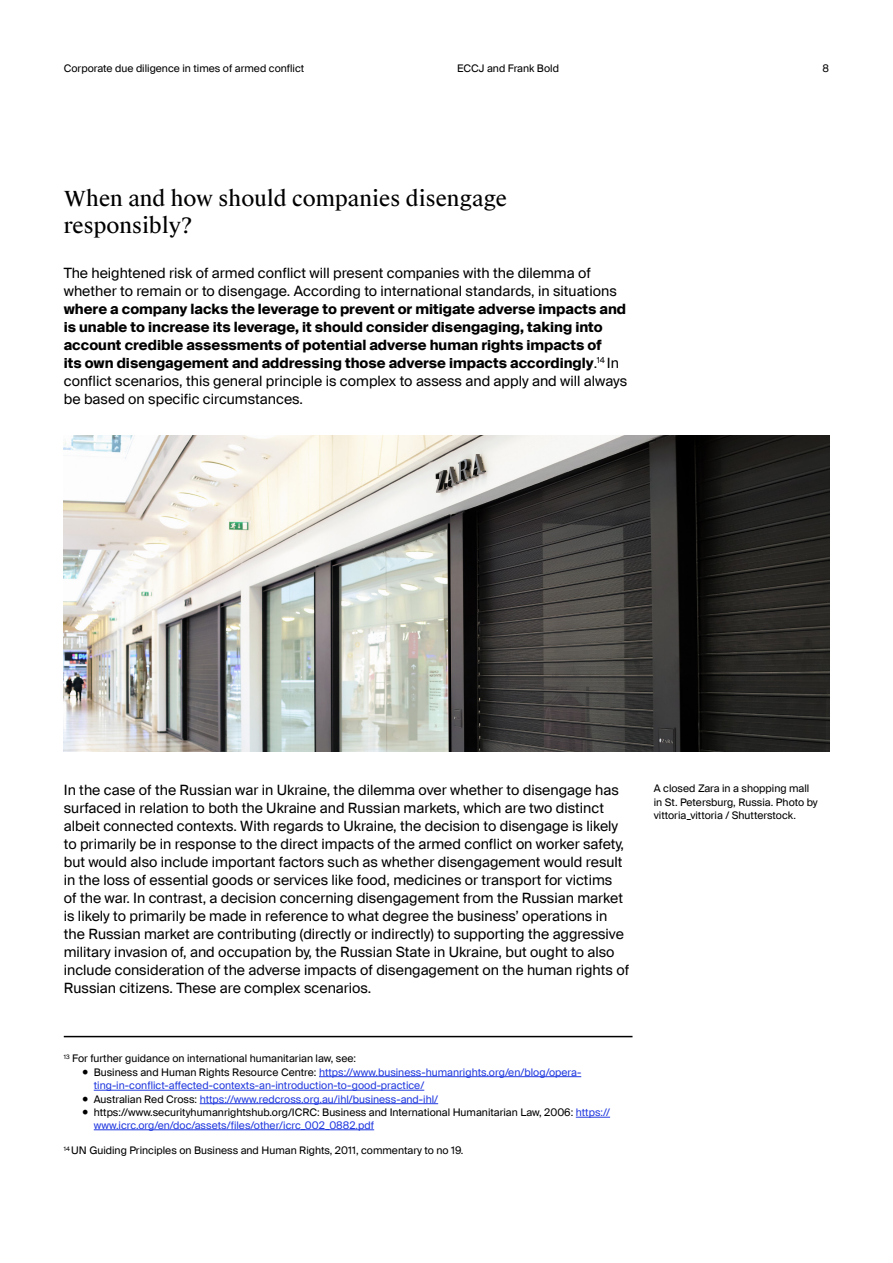
<style>
.page{position:relative;width:893px;height:1263px;background:#fff}
.page>*{position:absolute;margin:0;border:0;box-sizing:border-box;transform-origin:0 0}
.t1{font:21px/27px "Suisse Works";color:#000}
.t2{font:14.25px/18px "Suisse Intl";color:#000}
.t3{font:700 14.25px/18px "Suisse Intl";color:#000}
.t4{font:10.5px/13.5px "Suisse Intl";color:#000}
.t5{font:10.5px/13.5px "Suisse Intl";color:#223adf}
.s1{font-weight:400}
.s2{font-family:"Minion Pro";font-size:18px;color:#000}
.s3{color:#000}
.s4{font-family:"Minion Pro";font-size:18px}
.s5{color:#223adf}
</style>
<div class="page">
<hr style="left:319px;top:1076px;width:262px;height:1px;background:#223adf">
<hr style="left:94px;top:1090px;width:330px;height:1px;background:#223adf">
<hr style="left:200px;top:1103px;width:238px;height:1px;background:#223adf">
<hr style="left:576px;top:1117px;width:34px;height:1px;background:#223adf">
<hr style="left:94px;top:1129px;width:280px;height:1px;background:#223adf">
<hr style="left:64px;top:1036px;width:568px;height:1px;background:#000">
<img style="left:64px;top:435px;width:765px;height:316px">
<p class="t4" style="left:64px;top:62px;width:242px">Corporate due diligence in times of armed conflict</p>
<p class="t4" style="left:457px;top:62px;width:103px">ECCJ and Frank Bold</p>
<p class="t4" style="left:823px;top:62px;width:8px">8</p>
<p class="t1" style="left:64px;top:186px;width:445px">When and how should companies disengage responsibly?</p>
<p class="t3" style="left:64px;top:264px;width:565px"><span class="s1">The heightened risk of armed conflict will present companies with the dilemma of whether to remain or to disengage. According to international standards, in situations </span>where a company lacks the leverage to prevent or mitigate adverse impacts and is unable to increase its leverage, it should consider disengaging, taking into account credible assessments of potential adverse human rights impacts of<br>its own disengagement and addressing those adverse impacts accordingly<span class="s1">.</span><sup>14</sup> <span class="s1">In conflict scenarios, this general principle is complex to assess and apply and will always be based on specific circumstances.</span></p>
<p class="t2" style="left:64px;top:781px;width:567px">In the case of the Russian war in Ukraine, the dilemma over whether to disengage has surfaced in relation to both the Ukraine and Russian markets, which are two distinct albeit connected contexts. With regards to Ukraine, the decision to disengage is likely to primarily be in response to the direct impacts of the armed conflict on worker safety, but would also include important factors such as whether disengagement would result in the loss of essential goods or services like food, medicines or transport for victims<br>of the war. In contrast, a decision concerning disengagement from the Russian market is likely to primarily be made in reference to what degree the business’ operations in the Russian market are contributing (directly or indirectly) to supporting the aggressive military invasion of, and occupation by, the Russian State in Ukraine, but ought to also include consideration of the adverse impacts of disengagement on the human rights of Russian citizens. These are complex scenarios.</p>
<p class="t4" style="left:654px;top:782px;width:166px">A closed Zara in a shopping mall in St. Petersburg, Russia. Photo by vittoria_vittoria / Shutterstock.</p>
<p class="t4" style="left:64px;top:1052px;width:294px"><sup>13</sup> For further guidance on international humanitarian law, see:</p>
<p class="t5" style="left:94px;top:1065px;width:489px;text-indent:-12px"><span class="s2">•</span> <span class="s3">Business and Human Rights Resource Centre:</span> https://www.business-humanrights.org/en/blog/opera&shy;ting-in-conflict-affected-contexts-an-introduction-to-good-practice/</p>
<p class="t5" style="left:82px;top:1092px;width:358px"><span class="s2">•</span> <span class="s3">Australian Red Cross:</span> https://www.redcross.org.au/ihl/business-and-ihl/</p>
<p class="t4" style="left:94px;top:1106px;width:518px;line-height:12.6px;text-indent:-12px"><span class="s4">•</span> https://www.securityhumanrightshub.org/ICRC: Business and International Humanitarian Law, 2006: <span class="s5">https:// www.icrc.org/en/doc/assets/files/other/icrc_002_0882.pdf</span></p>
<p class="t4" style="left:64px;top:1144px;width:401px"><sup>14</sup> UN Guiding Principles on Business and Human Rights, 2011, commentary to no 19.</p>
</div>
